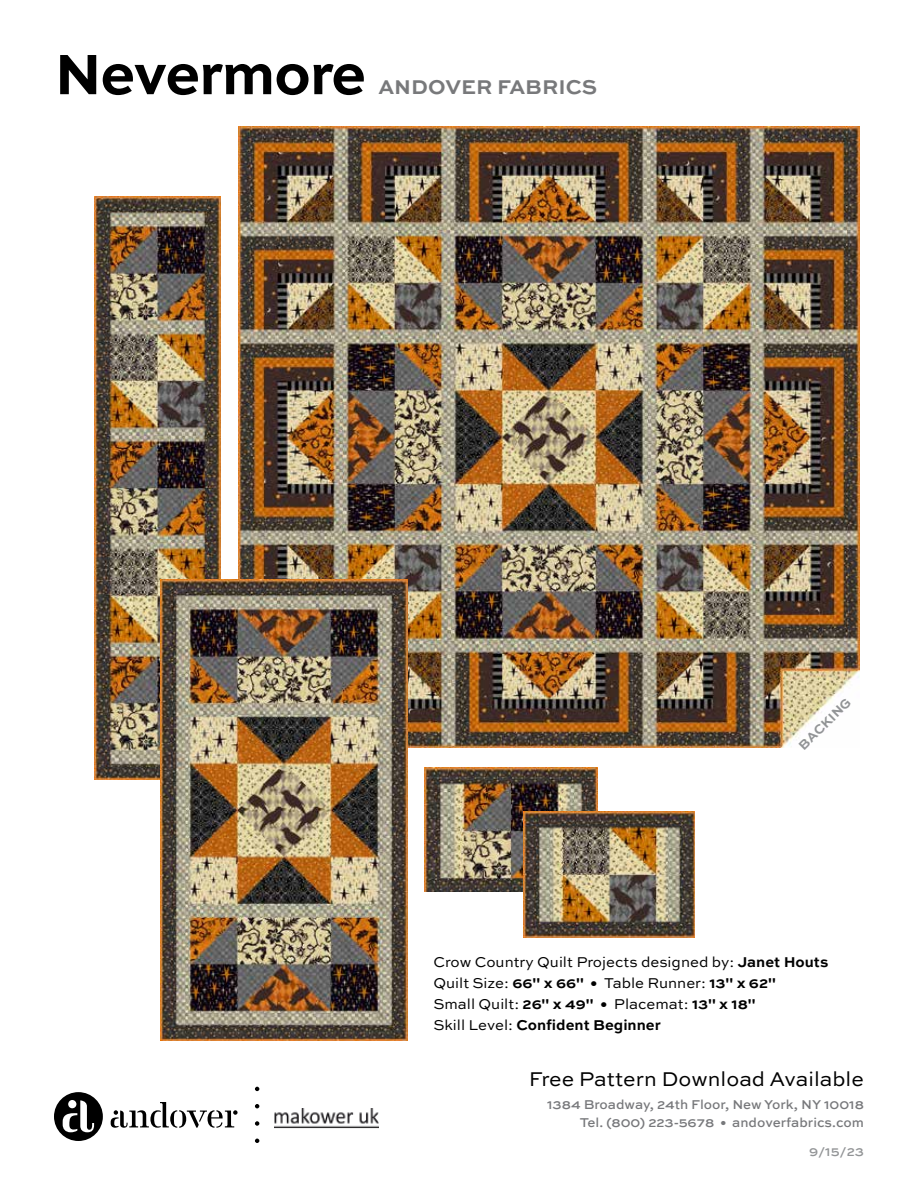
<style>
.page{position:relative;width:918px;height:1188px;background:#fff}
.page>*{position:absolute;margin:0;border:0;box-sizing:border-box;transform-origin:0 0}
.t1{font:700 60px "Sweet Sans";letter-spacing:-.03em;color:#000}
.t2{font:21px "Sweet Sans";color:#000}
.t3{font:700 21px "Sweet Sans";color:#78797b}
.t4{font:15px/21px "Sweet Sans";color:#000}
.t5{font:500 13.5px/18px "Sweet Sans";color:#77787b;text-align:right}
.t6{font:500 13.5px "Sweet Sans Pro";color:#929496}
.t7{font:700 13.5px "Sweet Sans";color:#929496}
.s1{font-weight:700}
</style>
<div class="page">
<svg style="left:255px;top:1139px;width:4px;height:4px"></svg>
<svg style="left:255px;top:1121px;width:4px;height:5px"></svg>
<svg style="left:255px;top:1104px;width:4px;height:4px"></svg>
<svg style="left:255px;top:1087px;width:4px;height:4px"></svg>
<svg style="left:111px;top:1102px;width:127px;height:26px"></svg>
<img style="left:275px;top:1108px;width:104px;height:20px">
<div style="left:54px;top:1092px;width:49px;height:49px;background:#000;border-radius:50%"></div>
<svg style="left:63px;top:1100px;width:31px;height:32px"></svg>
<div style="left:68px;top:1100px;width:8px;height:8px;background:#fff;border-radius:50%"></div>
<img style="left:425px;top:768px;width:173px;height:123px">
<img style="left:523px;top:811px;width:172px;height:126px">
<img style="left:95px;top:197px;width:126px;height:583px">
<img style="left:239px;top:127px;width:620px;height:621px">
<img style="left:161px;top:579px;width:247px;height:462px">
<h1 class="t1" style="left:54px;top:39px;width:314px">Nevermore</h1>
<h2 class="t3" style="left:378px;top:75px;width:220px">ANDOVER FABRICS</h2>
<p class="t7" style="left:795px;top:742px;width:70px;rotate:-45deg">BACKING</p>
<p class="t4" style="left:434px;top:952px;width:396px">Crow Country Quilt Projects designed by: <span class="s1">Janet Houts </span>Quilt Size: <span class="s1">66" x 66" •</span> Table Runner: <span class="s1">13" x 62"<br></span>Small Quilt: <span class="s1">26" x 49" •</span> Placemat: <span class="s1">13" x 18"<br></span>Skill Level: <span class="s1">Confident Beginner</span></p>
<h2 class="t2" style="left:529px;top:1067px;width:337px">Free Pattern Download Available</h2>
<p class="t5" style="left:547px;top:1096px;width:318px">1384 Broadway, 24th Floor, New York, NY 10018<br>Tel. (800) 223-5678 • andoverfabrics.com</p>
<p class="t6" style="left:809px;top:1141px;width:56px">9/15/23</p>
</div>
